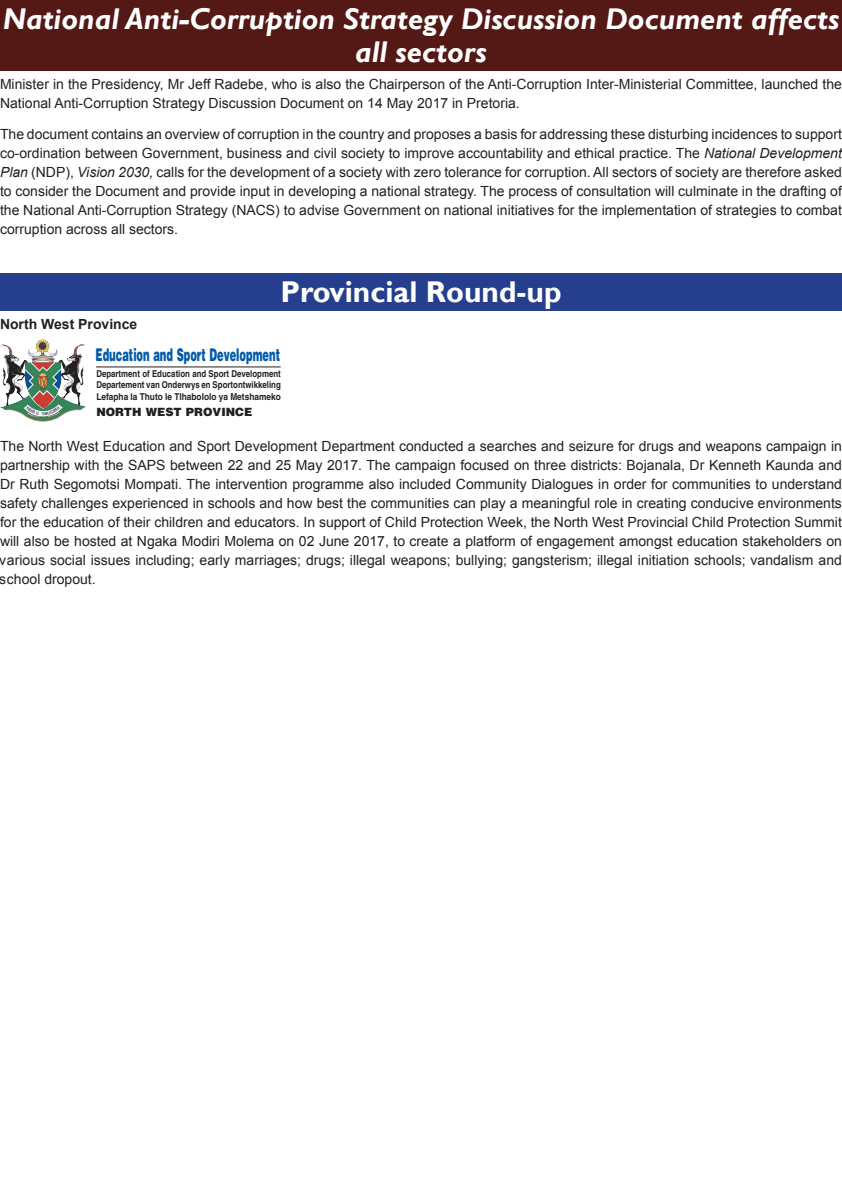
<style>
.page{position:relative;width:842px;height:1191px;background:#fff}
.page>*{position:absolute;margin:0;border:0;box-sizing:border-box;transform-origin:0 0}
.t1{font:italic 700 30px/33px "Gill Sans";color:#fff;text-align:center}
.t2{font:700 30px "Gill Sans";color:#fff}
.t3{font:900 17.5px "Helvetica";color:#015aaa;scale:.56 1}
.t4{font:14px/19px "Arial";color:#231f20;text-align:justify}
.t5{font:700 14px "Arial";color:#231f20}
.t6{font:900 11.4px "Helvetica";color:#231f20}
.t7{font:700 9.5px/11.5px "Helvetica";color:#231f20;text-align:justify;scale:.83 1}
.s1{font-style:italic}
</style>
<div class="page">
<div style="left:0;top:0;width:842px;height:71px;background:#541815"></div>
<div style="left:0;top:273px;width:842px;height:37px;background:#253f8e"></div>
<hr style="left:96px;top:366px;width:185px;height:1px;background:#231f20">
<img style="left:0;top:339px;width:42px;height:66px">
<h1 class="t1" style="left:3px;top:3px;width:838px">National Anti-Corruption Strategy Discussion Document affects all sectors</h1>
<p class="t4" style="left:0;top:75px;width:843px">Minister in the Presidency, Mr Jeff Radebe, who is also the Chairperson of the Anti-Corruption Inter-Ministerial Committee, launched the<br>National Anti-Corruption Strategy Discussion Document on 14 May 2017 in Pretoria.</p>
<p class="t4" style="left:0;top:124px;width:843px">The document contains an overview of corruption in the country and proposes a basis for addressing these disturbing incidences to support co-ordination between Government, business and civil society to improve accountability and ethical practice. The <span class="s1">National Development Plan</span> (NDP), <span class="s1">Vision 2030,</span> calls for the development of a society with zero tolerance for corruption. All sectors of society are therefore asked to consider the Document and provide input in developing a national strategy. The process of consultation will culminate in the drafting of the National Anti-Corruption Strategy (NACS) to advise Government on national initiatives for the implementation of strategies to combat corruption across all sectors.</p>
<p class="t5" style="left:0;top:315px;width:139px">North West Province</p>
<h1 class="t2" style="left:280px;top:274px;width:283px">Provincial Round-up</h1>
<p class="t3" style="left:96px;top:344px;width:331px">Education and Sport Development</p>
<p class="t7" style="left:96px;top:367px;width:224px">Department of Education and Sport Development Departement van Onderwys en Sportontwikkeling Lefapha la Thuto le Tlhabololo ya Metshameko</p>
<p class="t6" style="left:96px;top:404px;width:157px">NORTH WEST PROVINCE</p>
<p class="t4" style="left:0;top:437px;width:843px">The North West Education and Sport Development Department conducted a searches and seizure for drugs and weapons campaign in partnership with the SAPS between 22 and 25 May 2017. The campaign focused on three districts: Bojanala, Dr Kenneth Kaunda and Dr Ruth Segomotsi Mompati. The intervention programme also included Community Dialogues in order for communities to understand safety challenges experienced in schools and how best the communities can play a meaningful role in creating conducive environments for the education of their children and educators. In support of Child Protection Week, the North West Provincial Child Protection Summit will also be hosted at Ngaka Modiri Molema on 02 June 2017, to create a platform of engagement amongst education stakeholders on various social issues including; early marriages; drugs; illegal weapons; bullying; gangsterism; illegal initiation schools; vandalism and school dropout.</p>
</div>
